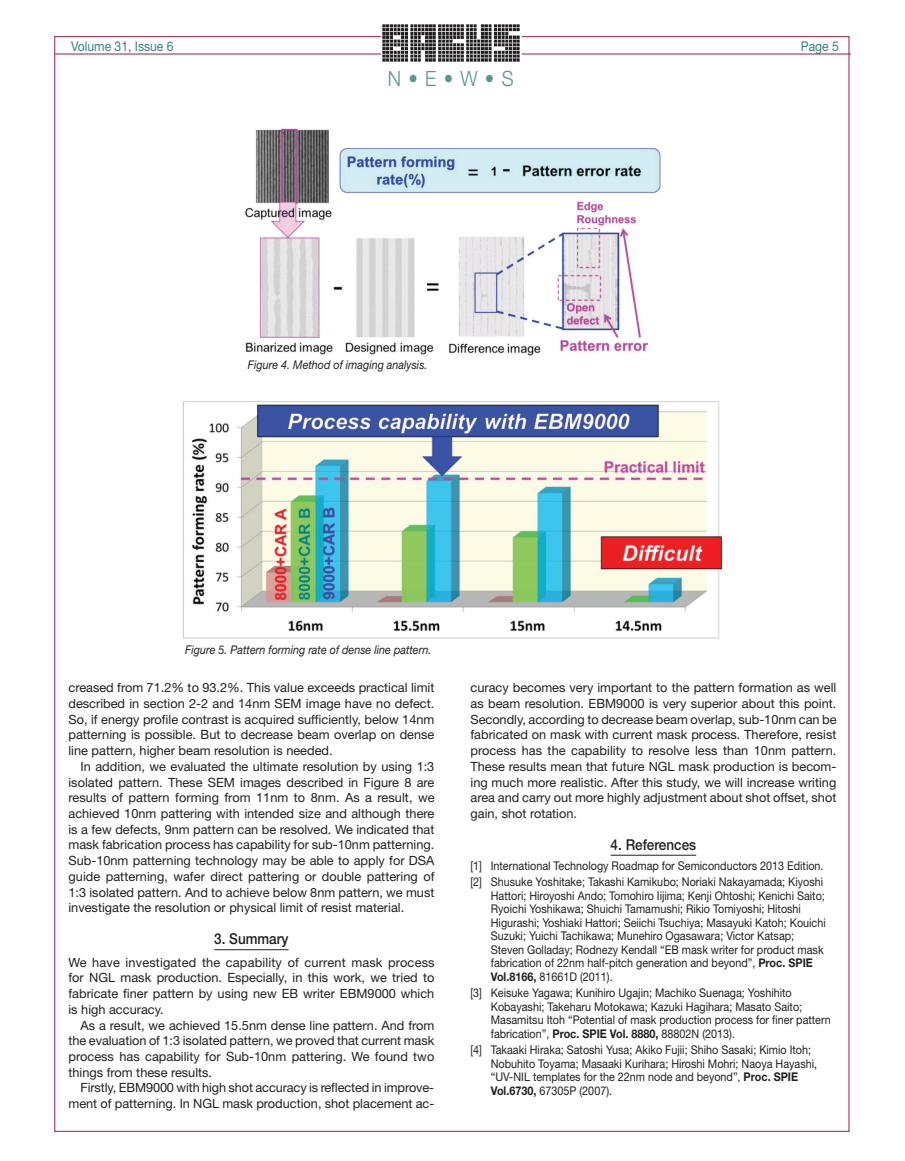
<style>
.page{position:relative;width:905px;height:1161px;background:#fff}
.page>*{position:absolute;margin:0;border:0;box-sizing:border-box;transform-origin:0 0}
.t1{font:300 21px "Helvetica Neue";color:#5b9590;scale:.9 1}
.t2{font:500 15px "Helvetica Neue";color:#231f20;scale:.9 1}
.t3{font:13.5px "Helvetica Neue";color:#37827a;scale:.9 1}
.t4{font:12.75px/15.8px "Helvetica Neue";color:#231f20;text-align:justify}
.t5{font:12px/13.5px "Helvetica Neue";color:#231f20;scale:.9 1}
.t6{font:italic 12px "Helvetica Neue";color:#231f20;scale:.9 1}
.s1{font-weight:700}
</style>
<div class="page">
<hr style="left:214px;top:949px;width:74px;height:1px;background:#231f20">
<hr style="left:610px;top:855px;width:86px;height:1px;background:#231f20">
<img style="left:245px;top:128px;width:416px;height:228px">
<img style="left:183px;top:401px;width:539px;height:238px">
<hr style="left:55px;top:54px;width:795px;height:1px;background:#9b1e42">
<div style="left:381px;top:20px;width:141px;height:52px;background:#fff"></div>
<img style="left:383px;top:24px;width:137px;height:37px">
<p class="t3" style="left:71px;top:38px;width:115px">Volume 31, Issue 6</p>
<p class="t3" style="left:800px;top:38px;width:44px">Page 5</p>
<h1 class="t1" style="left:388px;top:66px;width:141px">N • E • W • S</h1>
<p class="t6" style="left:248px;top:358px;width:201px">Figure 4. Method of imaging analysis.</p>
<p class="t6" style="left:185px;top:642px;width:275px">Figure 5. Pattern forming rate of dense line pattern.</p>
<p class="t4" style="left:68px;top:679px;width:367px">creased from 71.2% to 93.2%. This value exceeds practical limit described in section 2-2 and 14nm SEM image have no defect.<br>So, if energy profile contrast is acquired sufficiently, below 14nm patterning is possible. But to decrease beam overlap on dense line pattern, higher beam resolution is needed.</p>
<p class="t4" style="left:68px;top:758px;width:367px;text-indent:12px">In addition, we evaluated the ultimate resolution by using 1:3 isolated pattern. These SEM images described in Figure 8 are results of pattern forming from 11nm to 8nm. As a result, we achieved 10nm pattering with intended size and although there is a few defects, 9nm pattern can be resolved. We indicated that mask fabrication process has capability for sub-10nm patterning.<br>Sub-10nm patterning technology may be able to apply for DSA guide patterning, wafer direct pattering or double pattering of 1:3 isolated pattern. And to achieve below 8nm pattern, we must investigate the resolution or physical limit of resist material.</p>
<p class="t2" style="left:214px;top:930px;width:84px">3. Summary</p>
<p class="t4" style="left:68px;top:954px;width:367px">We have investigated the capability of current mask process for NGL mask production. Especially, in this work, we tried to fabricate finer pattern by using new EB writer EBM9000 which is high accuracy.</p>
<p class="t4" style="left:68px;top:1017px;width:367px;text-indent:12px">As a result, we achieved 15.5nm dense line pattern. And from the evaluation of 1:3 isolated pattern, we proved that current mask process has capability for Sub-10nm pattering. We found two things from these results.</p>
<p class="t4" style="left:68px;top:1080px;width:367px;text-align:right">Firstly, EBM9000 with high shot accuracy is reflected in improve&shy;ment of patterning. In NGL mask production, shot placement ac-</p>
<p class="t4" style="left:470px;top:679px;width:367px">curacy becomes very important to the pattern formation as well as beam resolution. EBM9000 is very superior about this point.<br>Secondly, according to decrease beam overlap, sub-10nm can be fabricated on mask with current mask process. Therefore, resist process has the capability to resolve less than 10nm pattern.<br>These results mean that future NGL mask production is becom&shy;ing much more realistic. After this study, we will increase writing area and carry out more highly adjustment about shot offset, shot gain, shot rotation.</p>
<p class="t2" style="left:610px;top:835px;width:97px">4. References</p>
<p class="t5" style="left:470px;top:857px;width:394px;line-height:16.5px">[1] International Technology Roadmap for Semiconductors 2013 Edition. [2] Shusuke Yoshitake; Takashi Kamikubo; Noriaki Nakayamada; Kiyoshi</p>
<p class="t5" style="left:491px;top:889px;width:374px">Hattori; Hiroyoshi Ando; Tomohiro Iijima; Kenji Ohtoshi; Kenichi Saito; Ryoichi Yoshikawa; Shuichi Tamamushi; Rikio Tomiyoshi; Hitoshi Higurashi; Yoshiaki Hattori; Seiichi Tsuchiya; Masayuki Katoh; Kouichi Suzuki; Yuichi Tachikawa; Munehiro Ogasawara; Victor Katsap; Steven Golladay; Rodnezy Kendall “EB mask writer for product mask fabrication of 22nm half-pitch generation and beyond”, <span class="s1">Proc. SPIE Vol.8166,</span> 81661D (2011).</p>
<p class="t5" style="left:491px;top:986px;width:379px;text-indent:-20px">[3] Keisuke Yagawa; Kunihiro Ugajin; Machiko Suenaga; Yoshihito Kobayashi; Takeharu Motokawa; Kazuki Hagihara; Masato Saito; Masamitsu Itoh “Potential of mask production process for finer pattern fabrication”, <span class="s1">Proc. SPIE Vol. 8880,</span> 88802N (2013).</p>
<p class="t5" style="left:491px;top:1043px;width:364px;text-indent:-20px">[4] Takaaki Hiraka; Satoshi Yusa; Akiko Fujii; Shiho Sasaki; Kimio Itoh; Nobuhito Toyama; Masaaki Kurihara; Hiroshi Mohri; Naoya Hayashi, “UV-NIL templates for the 22nm node and beyond”, <span class="s1">Proc. SPIE Vol.6730,</span> 67305P (2007).</p>
</div>
